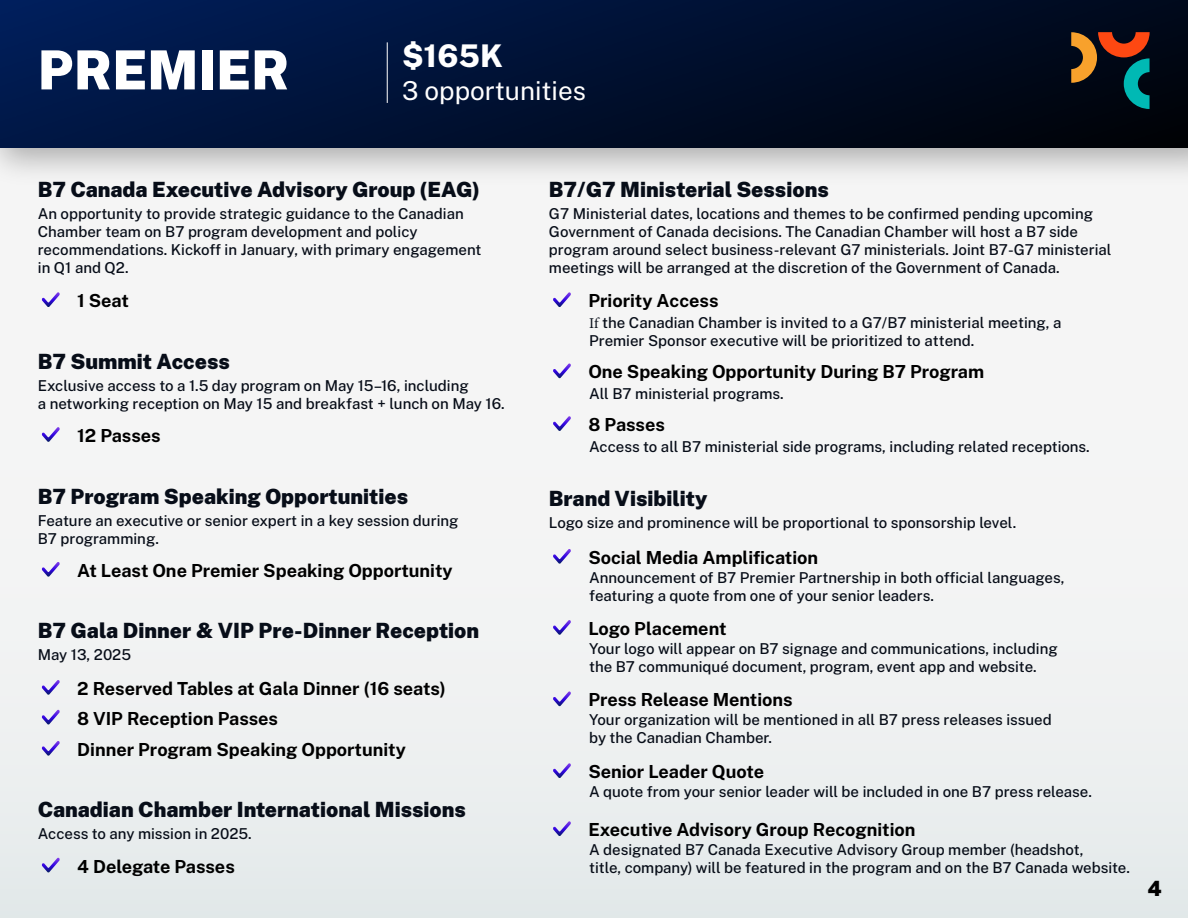
<style>
.page{position:relative;width:1188px;height:918px;background:#fff}
.page>*{position:absolute;margin:0;border:0;box-sizing:border-box;transform-origin:0 0}
.t1{font:900 54px "Public Sans";color:#fff}
.t2{font:800 31.2px "Public Sans";color:#fff}
.t3{font:26.1px "Public Sans";color:#fff}
.t4{font:900 21px "Public Sans";color:#070d18}
.t5{font:900 21px "Public Sans";color:#000}
.t6{font:700 18px/30.5px "Public Sans";color:#000}
.t7{font:500 15px/18px "Public Sans";color:#070d18}
.s1{font-family:"Minion Pro";font-weight:400}
</style>
<div class="page">
<div style="left:0;top:0;width:1188px;height:918px;background:linear-gradient(to right,#f1f2f2,#f1f2f2)"></div>
<img style="left:0;top:148px;width:1188px;height:49px">
<img style="left:0;top:0;width:1188px;height:148px">
<svg style="left:1071px;top:32px;width:79px;height:77px;background:#423b2b"></svg>
<hr style="left:387px;top:42px;width:1px;height:61px;background:#fff">
<svg style="left:42px;top:292px;width:18px;height:15px"></svg>
<svg style="left:553px;top:292px;width:18px;height:15px"></svg>
<svg style="left:553px;top:364px;width:18px;height:14px"></svg>
<svg style="left:553px;top:416px;width:18px;height:15px"></svg>
<svg style="left:553px;top:549px;width:18px;height:15px"></svg>
<svg style="left:553px;top:620px;width:18px;height:15px"></svg>
<svg style="left:553px;top:691px;width:18px;height:15px"></svg>
<svg style="left:553px;top:821px;width:18px;height:15px"></svg>
<svg style="left:553px;top:763px;width:18px;height:15px"></svg>
<svg style="left:42px;top:427px;width:18px;height:15px"></svg>
<svg style="left:42px;top:858px;width:18px;height:15px"></svg>
<svg style="left:42px;top:562px;width:18px;height:15px"></svg>
<svg style="left:42px;top:680px;width:18px;height:15px"></svg>
<svg style="left:42px;top:710px;width:18px;height:15px"></svg>
<svg style="left:42px;top:741px;width:18px;height:15px"></svg>
<h1 class="t1" style="left:38px;top:34px;width:253px">PREMIER</h1>
<h2 class="t2" style="left:402px;top:35px;width:102px">$165K</h2>
<h3 class="t3" style="left:402px;top:73px;width:185px">3 opportunities</h3>
<h3 class="t4" style="left:38px;top:175px;width:444px">B7 Canada Executive Advisory Group (EAG)</h3>
<p class="t7" style="left:38px;top:204px;width:445px">An opportunity to provide strategic guidance to the Canadian Chamber team on B7 program development and policy recommendations. Kickoff in January, with primary engagement in Q1 and Q2.</p>
<p class="t6" style="left:77px;top:285px;width:53px">1 Seat</p>
<h3 class="t4" style="left:38px;top:347px;width:194px">B7 Summit Access</h3>
<p class="t7" style="left:38px;top:376px;width:468px">Exclusive access to a 1.5 day program on May 15–16, including<br>a networking reception on May 15 and breakfast + lunch on May 16.</p>
<p class="t6" style="left:77px;top:420px;width:85px">12 Passes</p>
<h3 class="t4" style="left:38px;top:482px;width:372px">B7 Program Speaking Opportunities</h3>
<p class="t7" style="left:38px;top:511px;width:422px">Feature an executive or senior expert in a key session during<br>B7 programming.</p>
<p class="t6" style="left:77px;top:555px;width:377px">At Least One Premier Speaking Opportunity</p>
<h3 class="t4" style="left:38px;top:617px;width:443px">B7 Gala Dinner &amp; VIP Pre-Dinner Reception</h3>
<p class="t7" style="left:38px;top:646px;width:95px">May 13, 2025</p>
<p class="t6" style="left:77px;top:673px;width:370px">2 Reserved Tables at Gala Dinner (16 seats)<br>8 VIP Reception Passes<br>Dinner Program Speaking Opportunity</p>
<h3 class="t4" style="left:38px;top:796px;width:430px">Canadian Chamber International Missions</h3>
<p class="t7" style="left:38px;top:825px;width:215px">Access to any mission in 2025.</p>
<p class="t6" style="left:77px;top:850px;width:159px">4 Delegate Passes</p>
<h3 class="t4" style="left:549px;top:175px;width:281px">B7/G7 Ministerial Sessions</h3>
<p class="t7" style="left:549px;top:204px;width:564px">G7 Ministerial dates, locations and themes to be confirmed pending upcoming Government of Canada decisions. The Canadian Chamber will host a B7 side program around select business-relevant G7 ministerials. Joint B7-G7 ministerial meetings will be arranged at the discretion of the Government of Canada.</p>
<p class="t6" style="left:588px;top:285px;width:132px">Priority Access</p>
<p class="t7" style="left:589px;top:313px;width:474px"><span class="s1">If</span> the Canadian Chamber is invited to a G7/B7 ministerial meeting, a<br>Premier Sponsor executive will be prioritized to attend.</p>
<p class="t6" style="left:588px;top:356px;width:397px">One Speaking Opportunity During B7 Program</p>
<p class="t7" style="left:589px;top:384px;width:196px">All B7 ministerial programs.</p>
<p class="t6" style="left:588px;top:409px;width:78px">8 Passes</p>
<p class="t7" style="left:589px;top:437px;width:502px">Access to all B7 ministerial side programs, including related receptions.</p>
<h3 class="t4" style="left:549px;top:484px;width:160px">Brand Visibility</h3>
<p class="t7" style="left:549px;top:513px;width:469px">Logo size and prominence will be proportional to sponsorship level.</p>
<p class="t6" style="left:588px;top:542px;width:231px">Social Media Amplification</p>
<p class="t7" style="left:589px;top:568px;width:477px">Announcement of B7 Premier Partnership in both official languages, featuring a quote from one of your senior leaders.</p>
<p class="t6" style="left:588px;top:613px;width:140px">Logo Placement</p>
<p class="t7" style="left:589px;top:639px;width:470px">Your logo will appear on B7 signage and communications, including the B7 communiqué document, program, event app and website.</p>
<p class="t6" style="left:588px;top:684px;width:206px">Press Release Mentions</p>
<p class="t7" style="left:589px;top:710px;width:464px">Your organization will be mentioned in all B7 press releases issued by the Canadian Chamber.</p>
<p class="t6" style="left:588px;top:756px;width:177px">Senior Leader Quote</p>
<p class="t7" style="left:589px;top:782px;width:504px">A quote from your senior leader will be included in one B7 press release.</p>
<p class="t6" style="left:588px;top:814px;width:329px">Executive Advisory Group Recognition</p>
<p class="t7" style="left:589px;top:840px;width:542px">A designated B7 Canada Executive Advisory Group member (headshot,<br>title, company) will be featured in the program and on the B7 Canada website.</p>
<h3 class="t5" style="left:1148px;top:874px;width:16px">4</h3>
</div>
